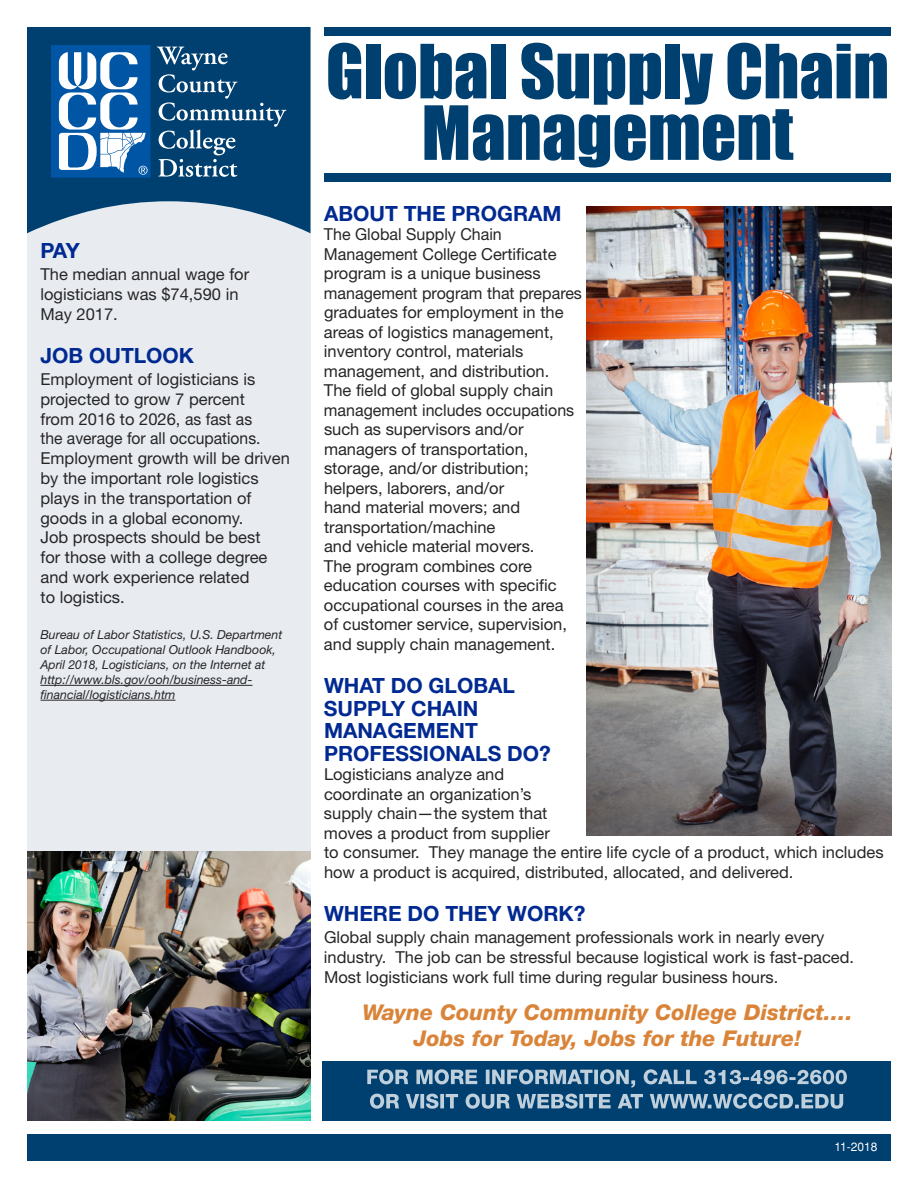
<style>
.page{position:relative;width:918px;height:1188px;background:#fff}
.page>*{position:absolute;margin:0;border:0;box-sizing:border-box;transform-origin:0 0}
.t1{font:69px/61.5px "Impact";color:#004070;text-align:center}
.t2{font:italic 800 21.75px/26.1px "Helvetica Neue";color:#da8439;text-align:center}
.t3{font:700 21px/22.5px "Helvetica Neue";color:#002991}
.t4{font:16.5px/19.5px "Helvetica Neue";color:#272526}
.t5{font:italic 12.3px/14.9px "Helvetica Neue";color:#272526}
.t6{font:12px "Helvetica";color:#fff}
</style>
<div class="page">
<div style="left:27px;top:27px;width:283px;height:1093px;background:#e8ecf1"></div>
<svg style="left:27px;top:27px;width:283px;height:206px;fill:#004070"></svg>
<div style="left:27px;top:1134px;width:864px;height:27px;background:#004070"></div>
<div style="left:323px;top:1061px;width:568px;height:59px;background:#004070"></div>
<svg style="left:367px;top:1069px;width:317px;height:19px"></svg>
<svg style="left:370px;top:1094px;width:319px;height:15px"></svg>
<img style="left:27px;top:851px;width:283px;height:269px">
<hr style="left:40px;top:685px;width:212px;height:1px;background:#272526">
<hr style="left:40px;top:700px;width:135px;height:1px;background:#272526">
<div style="left:52px;top:45px;width:98px;height:132px;background:#0155a5"></div>
<div style="left:51px;top:45px;width:99px;height:133px;border:1px solid #0155a5"></div>
<svg style="left:157px;top:47px;width:129px;height:130px;background:#225a83"></svg>
<svg style="left:59px;top:52px;width:89px;height:123px"></svg>
<img style="left:587px;top:207px;width:304px;height:629px">
<div style="left:324px;top:173px;width:567px;height:8px;background:#004070"></div>
<div style="left:324px;top:27px;width:567px;height:9px;background:#004070"></div>
<p class="t3" style="left:40px;top:241px;width:41px">PAY</p>
<p class="t4" style="left:40px;top:266px;width:210px">The median annual wage for logisticians was $74,590 in<br>May 2017.</p>
<p class="t3" style="left:40px;top:346px;width:155px">JOB OUTLOOK</p>
<p class="t4" style="left:40px;top:371px;width:251px">Employment of logisticians is projected to grow 7 percent<br>from 2016 to 2026, as fast as<br>the average for all occupations.<br>Employment growth will be driven by the important role logistics plays in the transportation of goods in a global economy.<br>Job prospects should be best<br>for those with a college degree and work experience related<br>to logistics.</p>
<p class="t5" style="left:40px;top:629px;width:243px">Bureau of Labor Statistics, U.S. Department of Labor, Occupational Outlook Handbook, April 2018, Logisticians, on the Internet at http://www.bls.gov/ooh/business-and&shy;financial/logisticians.htm</p>
<h1 class="t1" style="left:326px;top:44px;width:565px">Global Supply Chain<br>Management</h1>
<p class="t3" style="left:324px;top:204px;width:239px">ABOUT THE PROGRAM</p>
<p class="t4" style="left:324px;top:226px;width:259px">The Global Supply Chain<br>Management College Certificate program is a unique business management program that prepares graduates for employment in the areas of logistics management, inventory control, materials management, and distribution.<br>The field of global supply chain management includes occupations such as supervisors and/or managers of transportation, storage, and/or distribution; helpers, laborers, and/or<br>hand material movers; and transportation/machine<br>and vehicle material movers.<br>The program combines core education courses with specific occupational courses in the area of customer service, supervision, and supply chain management.</p>
<p class="t3" style="left:324px;top:676px;width:228px">WHAT DO GLOBAL<br>SUPPLY CHAIN<br>MANAGEMENT<br>PROFESSIONALS DO?</p>
<p class="t4" style="left:324px;top:766px;width:561px">Logisticians analyze and<br>coordinate an organization’s<br>supply chain—the system that<br>moves a product from supplier<br>to consumer. They manage the entire life cycle of a product, which includes how a product is acquired, distributed, allocated, and delivered.</p>
<p class="t3" style="left:324px;top:904px;width:263px">WHERE DO THEY WORK?</p>
<p class="t4" style="left:324px;top:929px;width:532px">Global supply chain management professionals work in nearly every industry. The job can be stressful because logistical work is fast-paced.<br>Most logisticians work full time during regular business hours.</p>
<h2 class="t2" style="left:362px;top:1001px;width:492px">Wayne County Community College District….<br>Jobs for Today, Jobs for the Future!</h2>
<p class="t6" style="left:834px;top:1139px;width:45px">11-2018</p>
</div>
